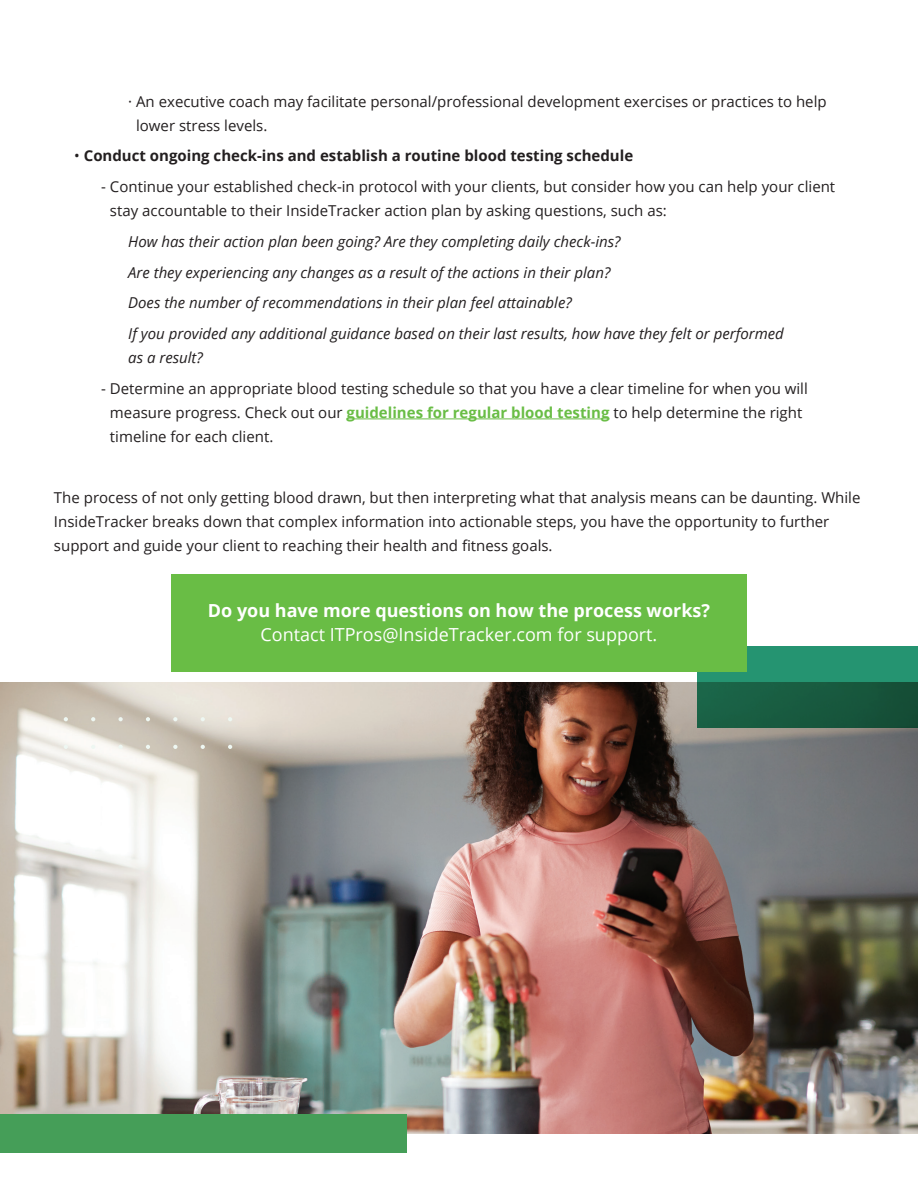
<style>
.page{position:relative;width:918px;height:1188px;background:#fff}
.page>*{position:absolute;margin:0;border:0;box-sizing:border-box;transform-origin:0 0}
.t1{font:700 18px "Open Sans";color:#fff}
.t2{font:18px "Open Sans";color:#fff}
.t3{font:15px/24px "Open Sans";color:#231f20}
.t4{font:italic 15px/30.8px "Open Sans";color:#231f20}
.t5{font:700 15px "Open Sans";color:#231f20}
.s1{font-weight:400}
.s2{font-weight:700;color:#69bd45}
</style>
<div class="page">
<img style="left:0;top:683px;width:918px;height:451px">
<hr style="left:347px;top:419px;width:262px;height:1px;background:#69bd45">
<div style="left:0;top:1115px;width:407px;height:38px;background:#459e58"></div>
<svg style="left:697px;top:646px;width:221px;height:81px"></svg>
<svg style="left:228px;top:717px;width:4px;height:4px"></svg>
<svg style="left:228px;top:745px;width:4px;height:4px"></svg>
<svg style="left:201px;top:717px;width:4px;height:4px"></svg>
<svg style="left:201px;top:745px;width:4px;height:4px"></svg>
<svg style="left:173px;top:717px;width:4px;height:4px"></svg>
<svg style="left:173px;top:745px;width:4px;height:4px"></svg>
<svg style="left:146px;top:717px;width:4px;height:4px"></svg>
<svg style="left:146px;top:745px;width:4px;height:4px"></svg>
<svg style="left:118px;top:717px;width:5px;height:4px"></svg>
<svg style="left:118px;top:745px;width:5px;height:4px"></svg>
<svg style="left:91px;top:717px;width:4px;height:4px"></svg>
<svg style="left:91px;top:745px;width:4px;height:4px"></svg>
<svg style="left:64px;top:717px;width:4px;height:4px"></svg>
<svg style="left:64px;top:745px;width:4px;height:4px"></svg>
<div style="left:171px;top:574px;width:576px;height:97px;background:#69bd45"></div>
<p class="t3" style="left:136px;top:89px;width:692px;text-indent:-8px">· An executive coach may facilitate personal/professional development exercises or practices to help lower stress levels.</p>
<p class="t5" style="left:74px;top:145px;width:560px"><span class="s1">•</span> Conduct ongoing check-ins and establish a routine blood testing schedule</p>
<p class="t3" style="left:110px;top:174px;width:727px;text-indent:-9px">- Continue your established check-in protocol with your clients, but consider how you can help your client stay accountable to their InsideTracker action plan by asking questions, such as:</p>
<p class="t4" style="left:128px;top:226px;width:657px">How has their action plan been going? Are they completing daily check-ins?<br>Are they experiencing any changes as a result of the actions in their plan?<br>Does the number of recommendations in their plan feel attainable?<br>If you provided any additional guidance based on their last results, how have they felt or performed</p>
<p class="t4" style="left:128px;top:342px;width:76px">as a result?</p>
<p class="t3" style="left:110px;top:376px;width:699px;text-indent:-9px">- Determine an appropriate blood testing schedule so that you have a clear timeline for when you will measure progress. Check out our <span class="s2">guidelines for regular blood testing</span> to help determine the right timeline for each client.</p>
<p class="t3" style="left:54px;top:485px;width:808px">The process of not only getting blood drawn, but then interpreting what that analysis means can be daunting. While<br>InsideTracker breaks down that complex information into actionable steps, you have the opportunity to further support and guide your client to reaching their health and fitness goals.</p>
<p class="t1" style="left:208px;top:598px;width:504px">Do you have more questions on how the process works?</p>
<p class="t2" style="left:261px;top:622px;width:398px">Contact ITPros@InsideTracker.com for support.</p>
</div>
